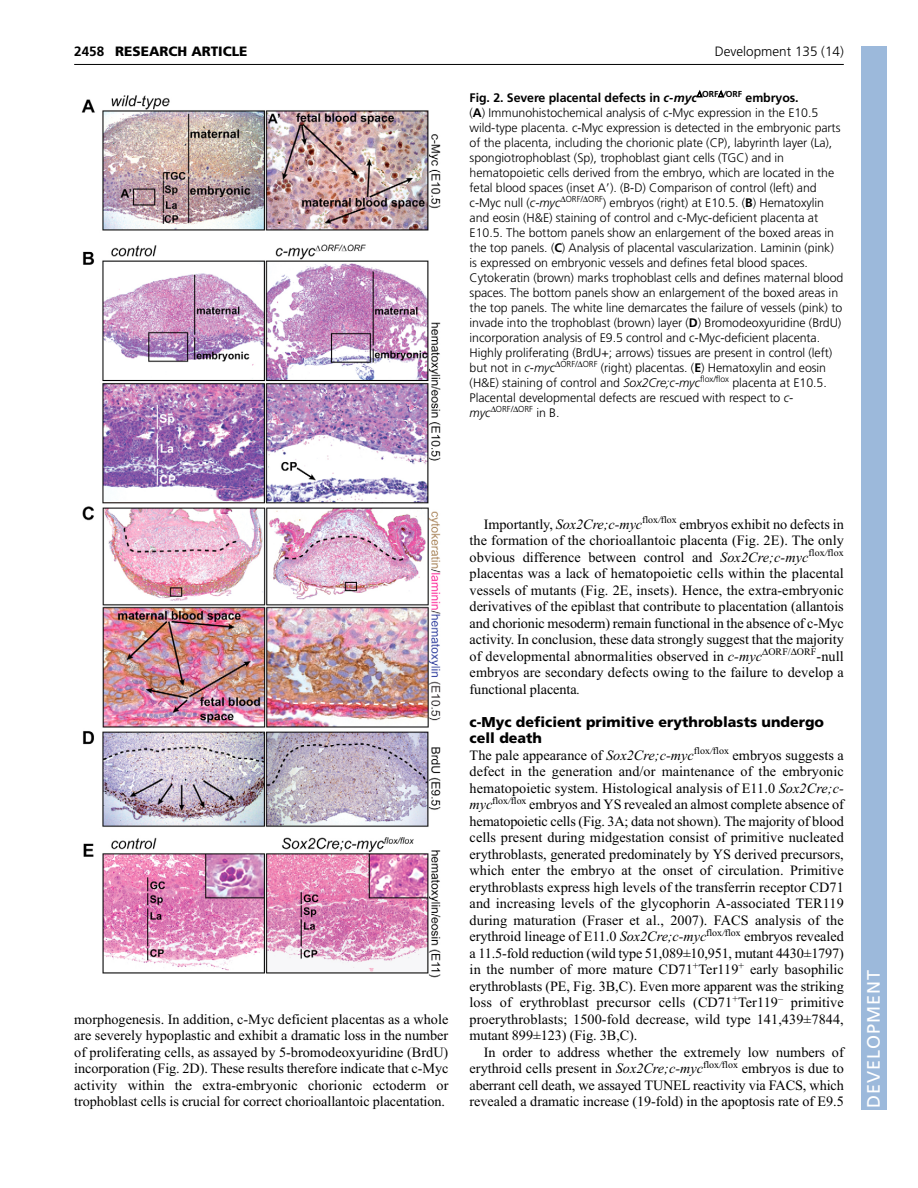
<style>
.page{position:relative;width:918px;height:1188px;background:#fff}
.page>*{position:absolute;margin:0;border:0;box-sizing:border-box;transform-origin:0 0}
.t1{font:18px "Frutiger LT Std";letter-spacing:.055em;color:#fff}
.t2{font:14.25px/16.5px "Times New Roman";letter-spacing:-.005em;color:#000;text-align:justify}
.t3{font:900 14.25px/16.5px "Frutiger LT Std";color:#000}
.t4{font:300 13.5px "Frutiger LT Std";color:#000}
.t5{font:900 13.5px "Frutiger LT Std";color:#000}
.t6{font:700 13.5px "Frutiger LT Std";color:#000}
.t7{font:300 12.3px/15px "Frutiger LT Std";letter-spacing:-.005em;color:#000}
.t8{font:300 8.7px "Frutiger LT Std";letter-spacing:-.005em;color:#000}
.s1{font-weight:700}
.s2{font-weight:700;font-style:italic}
.s3{font-family:"Mathematical Pi One";font-weight:400}
.s4{font-style:italic}
.s5{font-style:italic;font-size:12.3px}
.s6{font-size:12.3px}
</style>
<div class="page">
<hr style="left:74px;top:64px;width:770px;height:1px;background:#000">
<img style="left:81px;top:95px;width:360px;height:883px">
<div style="left:861px;top:46px;width:25px;height:1064px;background:#9cb9db"></div>
<p class="t6" style="left:74px;top:46px;width:32px">2458</p>
<p class="t5" style="left:115px;top:46px;width:134px">RESEARCH ARTICLE</p>
<p class="t4" style="left:715px;top:46px;width:131px">Development 135 (14)</p>
<p class="t7" style="left:470px;top:91px;width:375px"><span class="s1">Fig. 2. Severe placental defects in</span> <span class="s2">c-myc</span> <sup>ORF</sup> <sup>/</sup><sup>ORF</sup> <span class="s1">embryos.<br></span>(<span class="s1">A</span>) Immunohistochemical analysis of c-Myc expression in the E10.5 wild-type placenta. c-Myc expression is detected in the embryonic parts of the placenta, including the chorionic plate (CP), labyrinth layer (La), spongiotrophoblast (Sp), trophoblast giant cells (TGC) and in hematopoietic cells derived from the embryo, which are located in the fetal blood spaces (inset A<span class="s3">-</span>). (B-D) Comparison of control (left) and c-Myc null (<span class="s4">c-myc</span> <sup>ORF</sup><sup>/</sup> <sup>ORF</sup>) embryos (right) at E10.5. (<span class="s1">B</span>) Hematoxylin and eosin (H&amp;E) staining of control and c-Myc-deficient placenta at E10.5. The bottom panels show an enlargement of the boxed areas in the top panels. (<span class="s1">C</span>) Analysis of placental vascularization. Laminin (pink) is expressed on embryonic vessels and defines fetal blood spaces.<br>Cytokeratin (brown) marks trophoblast cells and defines maternal blood spaces. The bottom panels show an enlargement of the boxed areas in the top panels. The white line demarcates the failure of vessels (pink) to invade into the trophoblast (brown) layer (<span class="s1">D</span>) Bromodeoxyuridine (BrdU) incorporation analysis of E9.5 control and c-Myc-deficient placenta.<br>Highly proliferating (BrdU+; arrows) tissues are present in control (left) but not in <span class="s4">c-myc</span> <sup>ORF</sup><sup>/</sup> <sup>ORF</sup> (right) placentas. (<span class="s1">E</span>) Hematoxylin and eosin (H&amp;E) staining of control and <span class="s4">Sox2Cre;c-myc</span><sup>flox</sup><sup>/</sup><sup>flox</sup> placenta at E10.5.<br>Placental developmental defects are rescued with respect to <span class="s4">c-</span></p>
<p class="t8" style="left:470px;top:405px;width:91px"><span class="s5">myc</span> ORF<span class="s4">/</span> ORF <span class="s6">in B.</span></p>
<p class="t2" style="left:74px;top:1012px;width:376px">morphogenesis. In addition, c-Myc deficient placentas as a whole are severely hypoplastic and exhibit a dramatic loss in the number of proliferating cells, as assayed by 5-bromodeoxyuridine (BrdU) incorporation (Fig. 2D). These results therefore indicate that c-Myc activity within the extra-embryonic chorionic ectoderm or trophoblast cells is crucial for correct chorioallantoic placentation.</p>
<p class="t2" style="left:470px;top:517px;width:376px;text-indent:14px">Importantly, <span class="s4">Sox2Cre;c-myc</span><sup>flox</sup><sup>/</sup><sup>flox</sup> embryos exhibit no defects in the formation of the chorioallantoic placenta (Fig. 2E). The only obvious difference between control and <span class="s4">Sox2Cre;c-myc</span><sup>flox</sup><sup>/</sup><sup>flox </sup>placentas was a lack of hematopoietic cells within the placental vessels of mutants (Fig. 2E, insets). Hence, the extra-embryonic derivatives of the epiblast that contribute to placentation (allantois and chorionic mesoderm) remain functional in the absence of c-Myc activity. In conclusion, these data strongly suggest that the majority of developmental abnormalities observed in <span class="s4">c-myc</span> <sup>ORF/</sup> <sup>ORF</sup>-null embryos are secondary defects owing to the failure to develop a functional placenta<span class="s4">.</span></p>
<p class="t3" style="left:470px;top:715px;width:356px">c-Myc deficient primitive erythroblasts undergo cell death</p>
<p class="t2" style="left:470px;top:748px;width:376px">The pale appearance of <span class="s4">Sox2Cre;c-myc</span><sup>flox</sup><sup>/</sup><sup>flox</sup> embryos suggests a defect in the generation and/or maintenance of the embryonic hematopoietic system. Histological analysis of E11.0 <span class="s4">Sox2Cre;c&shy;myc</span><sup>flox</sup><sup>/</sup><sup>flox</sup> embryos and YS revealed an almost complete absence of hematopoietic cells (Fig. 3A; data not shown). The majority of blood cells present during midgestation consist of primitive nucleated erythroblasts, generated predominately by YS derived precursors, which enter the embryo at the onset of circulation. Primitive erythroblasts express high levels of the transferrin receptor CD71 and increasing levels of the glycophorin A-associated TER119 during maturation (Fraser et al., 2007). FACS analysis of the erythroid lineage of E11.0 <span class="s4">Sox2Cre;c-myc</span><sup>flox</sup><sup>/</sup><sup>flox</sup> embryos revealed a 11.5-fold reduction (wild type 51,089±10,951, mutant 4430±1797) in the number of more mature CD71<sup>+</sup>Ter119<sup>+</sup> early basophilic erythroblasts (PE, Fig. 3B,C). Even more apparent was the striking loss of erythroblast precursor cells (CD71<sup>+</sup>Ter119<sup>–</sup> primitive proerythroblasts; 1500-fold decrease, wild type 141,439±7844, mutant 899±123) (Fig. 3B,C).</p>
<p class="t2" style="left:470px;top:1045px;width:376px;text-indent:14px">In order to address whether the extremely low numbers of erythroid cells present in <span class="s4">Sox2Cre;c-myc</span><sup>flox</sup><sup>/</sup><sup>flox</sup> embryos is due to aberrant cell death, we assayed TUNEL reactivity via FACS, which revealed a dramatic increase (19-fold) in the apoptosis rate of E9.5</p>
<p class="t1" style="left:863px;top:1108px;width:140px;rotate:-90deg">DEVELOPMENT</p>
</div>
